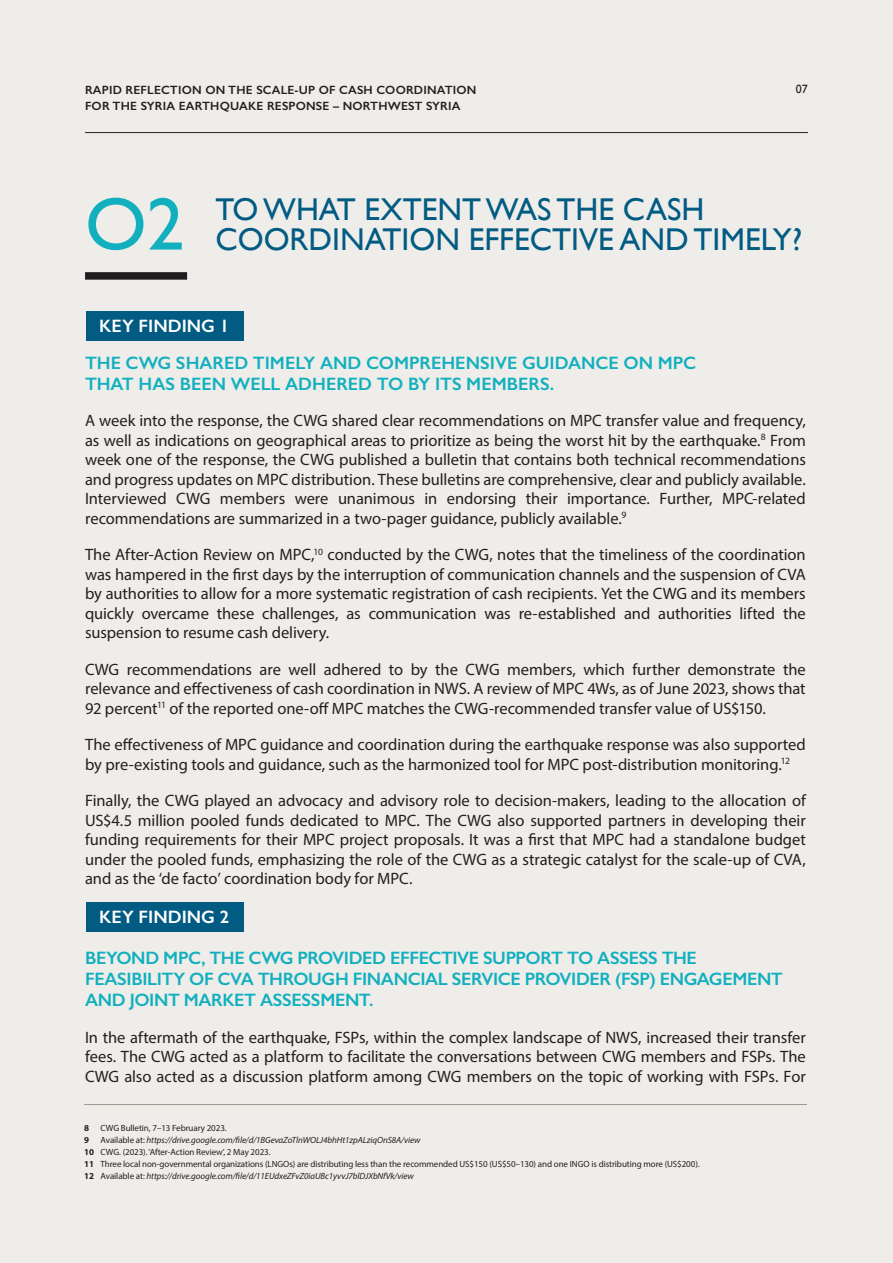
<style>
.page{position:relative;width:893px;height:1263px;background:#efedea}
.page>*{position:absolute;margin:0;border:0;box-sizing:border-box;transform-origin:0 0}
.t1{font:75px "Gill Sans";color:#12b0bf}
.t2{font:31.5px/30.8px "Gill Sans";color:#015b82}
.t3{font:600 18px/21px "Gill Sans";letter-spacing:-.015em;color:#12b0bf}
.t4{font:600 18px "Gill Sans";letter-spacing:.005em;color:#fff}
.t5{font:16.5px/19.5px "Myriad Pro";letter-spacing:-.005em;color:#231f20;text-align:justify}
.t6{font:600 12px/16.5px "Gill Sans";letter-spacing:.015em;color:#231f20}
.t7{font:12px "Gill Sans";color:#231f20}
.t8{font:9px/12px "Myriad Pro";letter-spacing:-.01em;color:#231f20}
.t9{font:700 9px "Myriad Pro";color:#231f20}
.s1{font-style:italic}
.s2{font-weight:700}
</style>
<div class="page">
<hr style="left:85px;top:132px;width:723px;height:1px;background:#231f20">
<div style="left:85px;top:272px;width:102px;height:8px;background:#231f20"></div>
<hr style="left:84px;top:1104px;width:723px;height:1px;background:#9e978b">
<div style="left:86px;top:311px;width:157px;height:30px;background:#015b82"></div>
<div style="left:86px;top:902px;width:157px;height:30px;background:#015b82"></div>
<p class="t6" style="left:85px;top:81px;width:393px">RAPID REFLECTION ON THE SCALE-UP OF CASH COORDINATION<br>FOR THE SYRIA EARTHQUAKE RESPONSE – NORTHWEST SYRIA</p>
<p class="t7" style="left:796px;top:82px;width:14px">07</p>
<h1 class="t1" style="left:85px;top:180px;width:101px">O2</h1>
<h2 class="t2" style="left:215px;top:193px;width:588px">TO WHAT EXTENT WAS THE CASH<br>COORDINATION EFFECTIVE AND TIMELY?</h2>
<p class="t4" style="left:99px;top:315px;width:131px">KEY FINDING 1</p>
<p class="t3" style="left:85px;top:352px;width:613px">THE CWG SHARED TIMELY AND COMPREHENSIVE GUIDANCE ON MPC<br>THAT HAS BEEN WELL ADHERED TO BY ITS MEMBERS.</p>
<p class="t5" style="left:85px;top:411px;width:722px">A week into the response, the CWG shared clear recommendations on MPC transfer value and frequency, as well as indications on geographical areas to prioritize as being the worst hit by the earthquake.<sup>8</sup> From week one of the response, the CWG published a bulletin that contains both technical recommendations and progress updates on MPC distribution. These bulletins are comprehensive, clear and publicly available.<br>Interviewed CWG members were unanimous in endorsing their importance. Further, MPC-related recommendations are summarized in a two-pager guidance, publicly available.<sup>9</sup></p>
<p class="t5" style="left:85px;top:545px;width:722px">The After-Action Review on MPC,<sup>10</sup> conducted by the CWG, notes that the timeliness of the coordination was hampered in the first days by the interruption of communication channels and the suspension of CVA by authorities to allow for a more systematic registration of cash recipients. Yet the CWG and its members quickly overcame these challenges, as communication was re-established and authorities lifted the suspension to resume cash delivery.</p>
<p class="t5" style="left:85px;top:659px;width:722px">CWG recommendations are well adhered to by the CWG members, which further demonstrate the relevance and effectiveness of cash coordination in NWS. A review of MPC 4Ws, as of June 2023, shows that 92 percent<sup>11</sup> of the reported one-off MPC matches the CWG-recommended transfer value of US$150.</p>
<p class="t5" style="left:85px;top:735px;width:722px">The effectiveness of MPC guidance and coordination during the earthquake response was also supported by pre-existing tools and guidance, such as the harmonized tool for MPC post-distribution monitoring.<sup>12</sup></p>
<p class="t5" style="left:85px;top:791px;width:722px">Finally, the CWG played an advocacy and advisory role to decision-makers, leading to the allocation of US$4.5 million pooled funds dedicated to MPC. The CWG also supported partners in developing their funding requirements for their MPC project proposals. It was a first that MPC had a standalone budget under the pooled funds, emphasizing the role of the CWG as a strategic catalyst for the scale-up of CVA, and as the ‘de facto’ coordination body for MPC.</p>
<p class="t4" style="left:99px;top:906px;width:131px">KEY FINDING 2</p>
<p class="t3" style="left:85px;top:948px;width:699px">BEYOND MPC, THE CWG PROVIDED EFFECTIVE SUPPORT TO ASSESS THE<br>FEASIBILITY OF CVA THROUGH FINANCIAL SERVICE PROVIDER (FSP) ENGAGEMENT<br>AND JOINT MARKET ASSESSMENT.</p>
<p class="t5" style="left:85px;top:1027px;width:722px">In the aftermath of the earthquake, FSPs, within the complex landscape of NWS, increased their transfer fees. The CWG acted as a platform to facilitate the conversations between CWG members and FSPs. The CWG also acted as a discussion platform among CWG members on the topic of working with FSPs. For</p>
<p class="t9" style="left:84px;top:1122px;width:6px">8</p>
<p class="t8" style="left:101px;top:1122px;width:128px">CWG Bulletin, 7–13 February 2023.</p>
<p class="t9" style="left:84px;top:1134px;width:6px">9</p>
<p class="t8" style="left:84px;top:1134px;width:617px;text-indent:16px">Available at: <span class="s1">https://drive.google.com/file/d/1BGevaZoTlnWOLJ4bhHt1zpALziqOnS8A/view<br></span><span class="s2">10</span> CWG. (2023). ‘After-Action Review’, 2 May 2023.<br><span class="s2">11</span> Three local non-governmental organizations (LNGOs) are distributing less than the recommended US$150 (US$50–130) and one INGO is distributing more (US$200).<br><span class="s2">12</span> Available at: <span class="s1">https://drive.google.com/file/d/11EUdxeZFvZ0iaUBc1yvvJ7blDJXbNfVk/view</span></p>
</div>
